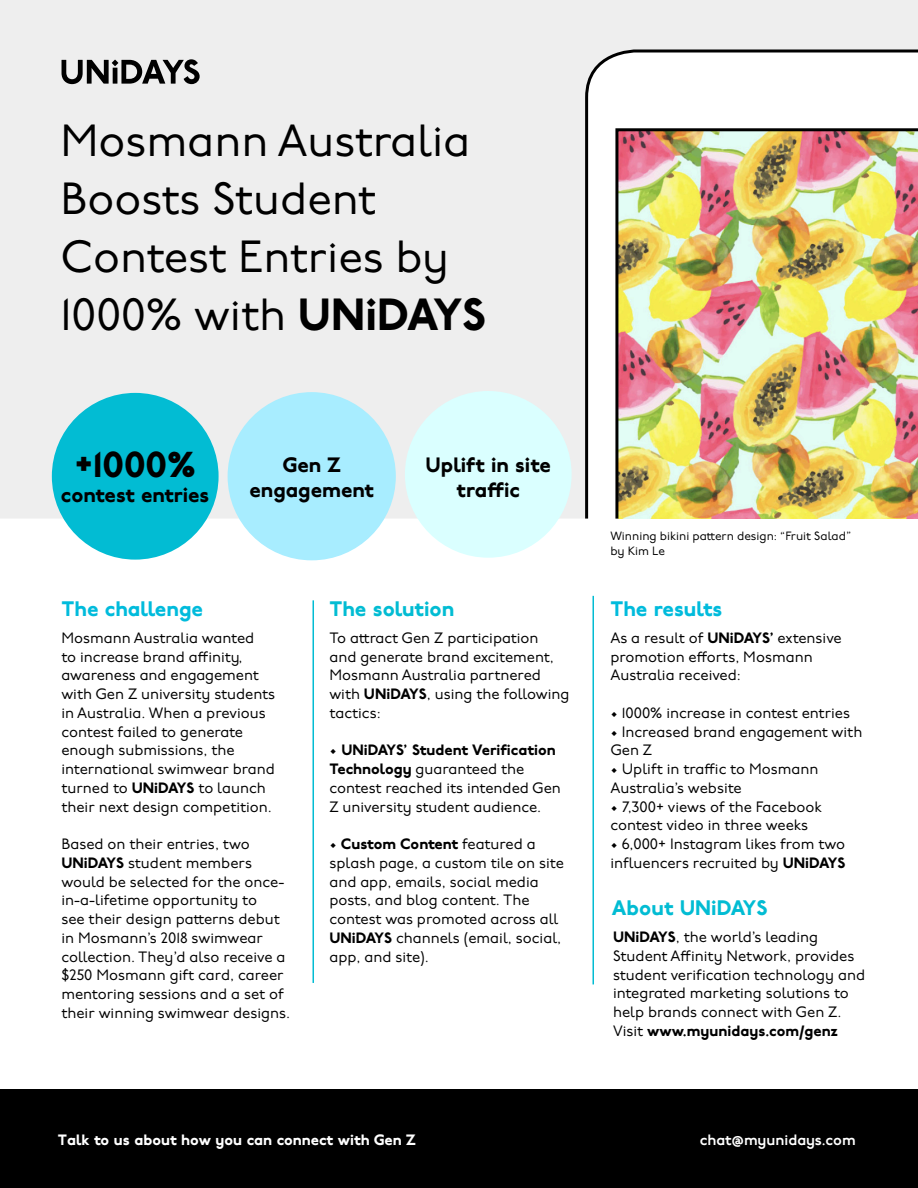
<style>
.page{position:relative;width:918px;height:1188px;background:#fff}
.page>*{position:absolute;margin:0;border:0;box-sizing:border-box;transform-origin:0 0}
.t1{font:45px/58.1px "U Ni DAYS Pro";color:#000}
.t2{font:800 36px "U Ni DAYS Pro";color:#000}
.t3{font:800 21px "U Ni DAYS Pro";color:#02bcd3}
.t4{font:800 21px "U Ni DAYS Pro";color:#00bbdc}
.t5{font:800 20.85px/24.9px "U Ni DAYS Pro";color:#000;text-align:center}
.t6{font:15px/18.8px "U Ni DAYS Pro";color:#000}
.t7{font:800 15px "U Ni DAYS Pro";color:#fff}
.t8{font:15px "U Ni DAYS Pro Demi";color:#fff}
.t9{font:12px/14.4px "U Ni DAYS Pro";color:#000}
.s1{font-weight:800}
.s2{color:#000}
</style>
<div class="page">
<div style="left:0;top:0;width:918px;height:519px;background:#eee"></div>
<div style="left:0;top:1090px;width:918px;height:98px;background:#000"></div>
<svg style="left:584px;top:48px;width:334px;height:471px"></svg>
<svg style="left:62px;top:59px;width:138px;height:25px;background:#7d7d7d"></svg>
<div style="left:228px;top:393px;width:167px;height:167px;background:#a8edff;border-radius:50%"></div>
<div style="left:405px;top:391px;width:167px;height:167px;background:#daffff;border-radius:50%"></div>
<div style="left:52px;top:393px;width:167px;height:167px;background:#02bcd3;border-radius:50%"></div>
<hr style="left:313px;top:600px;width:1px;height:383px;background:#02bcd3">
<hr style="left:592px;top:596px;width:2px;height:388px;background:#02bcd3">
<img style="left:614px;top:127px;width:304px;height:392px">
<p class="t1" style="left:60px;top:107px;width:428px">Mosmann Australia<br>Boosts Student<br>Contest Entries by<br>1000% with <span class="s1">UNiDAYS</span></p>
<p class="t2" style="left:74px;top:432px;width:123px">+1000%</p>
<p class="t5" style="left:61px;top:481px;width:150px">contest entries</p>
<p class="t5" style="left:249px;top:450px;width:126px">Gen Z engagement</p>
<p class="t5" style="left:426px;top:450px;width:127px">Uplift in site traffic</p>
<p class="t9" style="left:610px;top:528px;width:242px">Winning bikini pattern design: “Fruit Salad” by Kim Le</p>
<p class="t4" style="left:61px;top:590px;width:143px">The challenge</p>
<p class="t3" style="left:329px;top:590px;width:126px">The solution</p>
<p class="t4" style="left:610px;top:590px;width:114px">The results</p>
<p class="t6" style="left:61px;top:627px;width:215px">Mosmann Australia wanted<br>to increase brand affinity, awareness and engagement with Gen Z university students in Australia. When a previous contest failed to generate enough submissions, the international swimwear brand turned to <span class="s1">UNiDAYS</span> to launch their next design competition.</p>
<p class="t6" style="left:61px;top:833px;width:230px">Based on their entries, two<br><span class="s1">UNiDAYS</span> student members would be selected for the once&shy;in-a-lifetime opportunity to<br>see their design patterns debut in Mosmann’s 2018 swimwear collection. They’d also receive a $250 Mosmann gift card, career mentoring sessions and a set of their winning swimwear designs.</p>
<p class="t6" style="left:329px;top:627px;width:242px">To attract Gen Z participation<br>and generate brand excitement,<br>Mosmann Australia partnered with <span class="s1">UNiDAYS</span>, using the following tactics:</p>
<p class="t6" style="left:329px;top:739px;width:233px"><span class="s1">• UNiDAYS’ Student Verification<br>Technology</span> guaranteed the contest reached its intended Gen<br>Z university student audience.</p>
<p class="t6" style="left:329px;top:833px;width:236px"><span class="s1">• Custom Content</span> featured a splash page, a custom tile on site and app, emails, social media posts, and blog content. The contest was promoted across all<br><span class="s1">UNiDAYS</span> channels (email, social, app, and site).</p>
<p class="t6" style="left:610px;top:627px;width:233px">As a result of <span class="s1">UNiDAYS’</span> extensive promotion efforts, Mosmann<br>Australia received:</p>
<p class="t6" style="left:610px;top:702px;width:241px">• 1000% increase in contest entries</p>
<p class="t6" style="left:610px;top:721px;width:253px">• Increased brand engagement with<br>Gen Z</p>
<p class="t6" style="left:610px;top:758px;width:210px">• Uplift in traffic to Mosmann<br>Australia’s website</p>
<p class="t6" style="left:610px;top:796px;width:213px">• 7,300+ views of the Facebook contest video in three weeks</p>
<p class="t6" style="left:610px;top:833px;width:237px">• 6,000+ Instagram likes from two influencers recruited by <span class="s1">UNiDAYS</span></p>
<p class="t3" style="left:612px;top:888px;width:157px">About UNiDAYS</p>
<p class="t6" style="left:613px;top:926px;width:254px"><span class="s1">UNiDAYS</span>, the world’s leading Student Affinity Network, provides student verification technology and integrated marketing solutions to help brands connect with Gen Z.<br>Visit <span class="s1">www.myunidays.com/genz</span></p>
<p class="t7" style="left:58px;top:1126px;width:364px">Talk to us about how you can connect with Gen Z<span class="s2">.</span></p>
<p class="t8" style="left:700px;top:1127px;width:157px">chat@myunidays.com</p>
</div>
